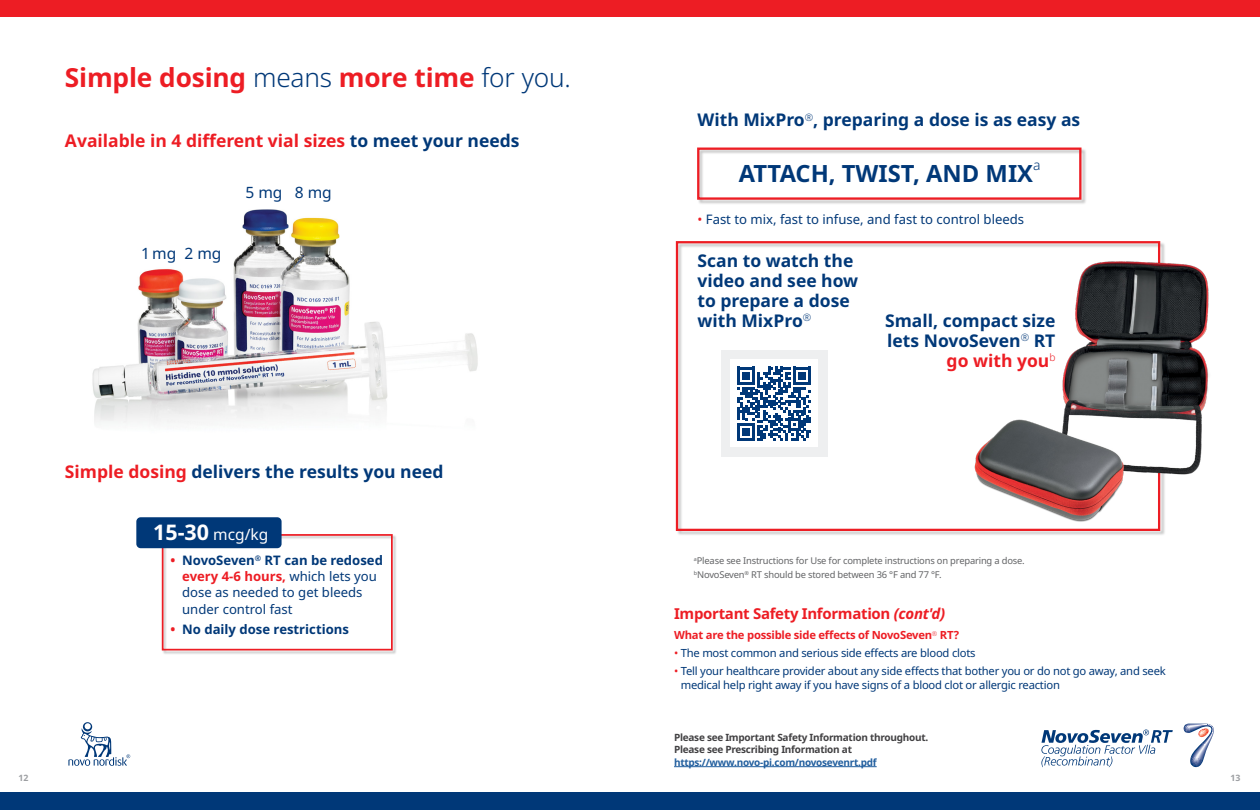
<style>
.page{position:relative;width:1260px;height:810px;background:#fff}
.page>*{position:absolute;margin:0;border:0;box-sizing:border-box;transform-origin:0 0}
.t1{font:700 26.25px "Apis";letter-spacing:-.005em;color:#ed1d24}
.t2{font:700 23.75px "Apis";color:#003878}
.t3{font:700 17.5px/20px "Apis";color:#003878}
.t4{font:700 17.5px "Apis";color:#ed1d24}
.t5{font:15.62px "Apis";color:#003878}
.t6{font:15.5px "Apis";color:#fff}
.t7{font:700 15px "Apis";letter-spacing:-.02em;color:#ed1d24}
.t8{font:300 13.88px "Apis";color:#003878}
.t9{font:13.12px/16.2px "Apis";color:#003878}
.t10{font:700 13.12px "Apis";color:#003878}
.t11{font:11.25px/14.4px "Apis";letter-spacing:-.02em;color:#003878}
.t12{font:700 11.25px "Apis";letter-spacing:-.02em;color:#ed1d24}
.t13{font:700 10px/12.5px "Apis";letter-spacing:-.025em;color:#414042}
.t14{font:700 10px "Apis";letter-spacing:-.025em;color:#215e9e}
.t15{font:9.38px/14px "Apis";letter-spacing:-.02em;color:#636466}
.t16{font:700 8.75px "Apis";color:#9d9fa2}
.s1{font-weight:300;color:#003878}
.s2{color:#003878}
.s3{color:#ed1d24}
.s4{font-weight:700;font-size:21.5px}
.s5{font-weight:700;color:#ed1d24}
.s6{font-weight:700}
.s7{font-style:italic}
</style>
<div class="page">
<div style="left:0;top:792px;width:1260px;height:18px;background:#003878"></div>
<div style="left:0;top:0;width:641px;height:16px;background:#ed1d24"></div>
<img style="left:92px;top:209px;width:386px;height:214px">
<svg style="left:68px;top:722px;width:62px;height:44px"></svg>
<div style="left:162px;top:534px;width:235px;height:121px;background:#000;opacity:.25"></div>
<div style="left:162px;top:534px;width:231px;height:117px;border:2px solid #ed1d24"></div>
<div style="left:136px;top:517px;width:146px;height:31px;background:#003878;border-radius:4px"></div>
<div style="left:630px;top:0;width:630px;height:16px;background:#ed1d24"></div>
<div style="left:698px;top:148px;width:389px;height:57px;background:#000;opacity:.25"></div>
<div style="left:697px;top:148px;width:385px;height:52px;border:2px solid #ed1d24"></div>
<div style="left:676px;top:241px;width:484px;height:290px;border:2px solid #ed1d24"></div>
<img style="left:968px;top:258px;width:241px;height:271px">
<div style="left:721px;top:350px;width:107px;height:107px;background:#eeeff0"></div>
<hr style="left:674px;top:766px;width:203px;height:1px;background:#215e9e">
<svg style="left:1041px;top:730px;width:132px;height:37px"></svg>
<svg style="left:1184px;top:724px;width:30px;height:43px"></svg>
<div style="left:730px;top:360px;width:88px;height:87px;background:#fff"></div>
<svg style="left:737px;top:367px;width:74px;height:74px"></svg>
<h1 class="t1" style="left:65px;top:59px;width:508px">Simple dosing <span class="s1">means</span> more time <span class="s1">for you.</span></h1>
<h3 class="t4" style="left:65px;top:128px;width:456px">Available in 4 different vial sizes <span class="s2">to meet your needs</span></h3>
<h3 class="t5" style="left:141px;top:243px;width:82px">1 mg 2 mg</h3>
<h3 class="t5" style="left:245px;top:181px;width:88px">5 mg 8 mg</h3>
<h3 class="t3" style="left:65px;top:462px;width:380px"><span class="s3">Simple dosing</span> delivers the results you need</h3>
<h3 class="t6" style="left:153px;top:524px;width:117px"><span class="s4">15-30</span> mcg/kg</h3>
<p class="t9" style="left:182px;top:552px;width:202px;text-indent:-12px"><span class="s5">•</span> <span class="s6">NovoSeven</span><sup>®</sup> <span class="s6">RT can be redosed </span><span class="s5">every 4-6 hours,</span> which lets you dose as needed to get bleeds under control fast</p>
<p class="t10" style="left:170px;top:620px;width:180px"><span class="s3">•</span> No daily dose restrictions</p>
<p class="t16" style="left:18px;top:772px;width:12px">12</p>
<h3 class="t3" style="left:698px;top:110px;width:384px">With MixPro<sup>®</sup>, preparing a dose is as easy as</h3>
<h2 class="t2" style="left:739px;top:157px;width:296px">ATTACH, TWIST, AND MIX</h2>
<p class="t8" style="left:1033px;top:156px;width:9px">a</p>
<p class="t9" style="left:698px;top:212px;width:328px"><span class="s3">•</span> Fast to mix, fast to infuse, and fast to control bleeds</p>
<h3 class="t3" style="left:698px;top:251px;width:162px">Scan to watch the video and see how to prepare a dose with MixPro<sup>®</sup></h3>
<h3 class="t3" style="left:885px;top:311px;width:172px;text-align:right">Small, compact size lets NovoSeven<sup>®</sup> RT <span class="s3">go with you</span><sup>b</sup></h3>
<p class="t15" style="left:694px;top:554px;width:332px"><sup>a</sup>Please see Instructions for Use for complete instructions on preparing a dose. <sup>b</sup>NovoSeven<sup>®</sup> RT should be stored between 36 °F and 77 °F.</p>
<h3 class="t7" style="left:674px;top:603px;width:273px">Important Safety Information <span class="s7">(cont'd)</span></h3>
<p class="t12" style="left:674px;top:627px;width:287px">What are the possible side effects of NovoSeven<sup>®</sup> RT?</p>
<p class="t11" style="left:674px;top:646px;width:303px"><span class="s3">•</span> The most common and serious side effects are blood clots</p>
<p class="t11" style="left:681px;top:664px;width:487px;text-indent:-7px"><span class="s3">•</span> Tell your healthcare provider about any side effects that bother you or do not go away, and seek medical help right away if you have signs of a blood clot or allergic reaction</p>
<p class="t13" style="left:674px;top:731px;width:256px">Please see Important Safety Information throughout.<br>Please see Prescribing Information at</p>
<p class="t14" style="left:674px;top:755px;width:204px">https://www.novo-pi.com/novosevenrt.pdf</p>
<p class="t16" style="left:1231px;top:772px;width:12px">13</p>
</div>
